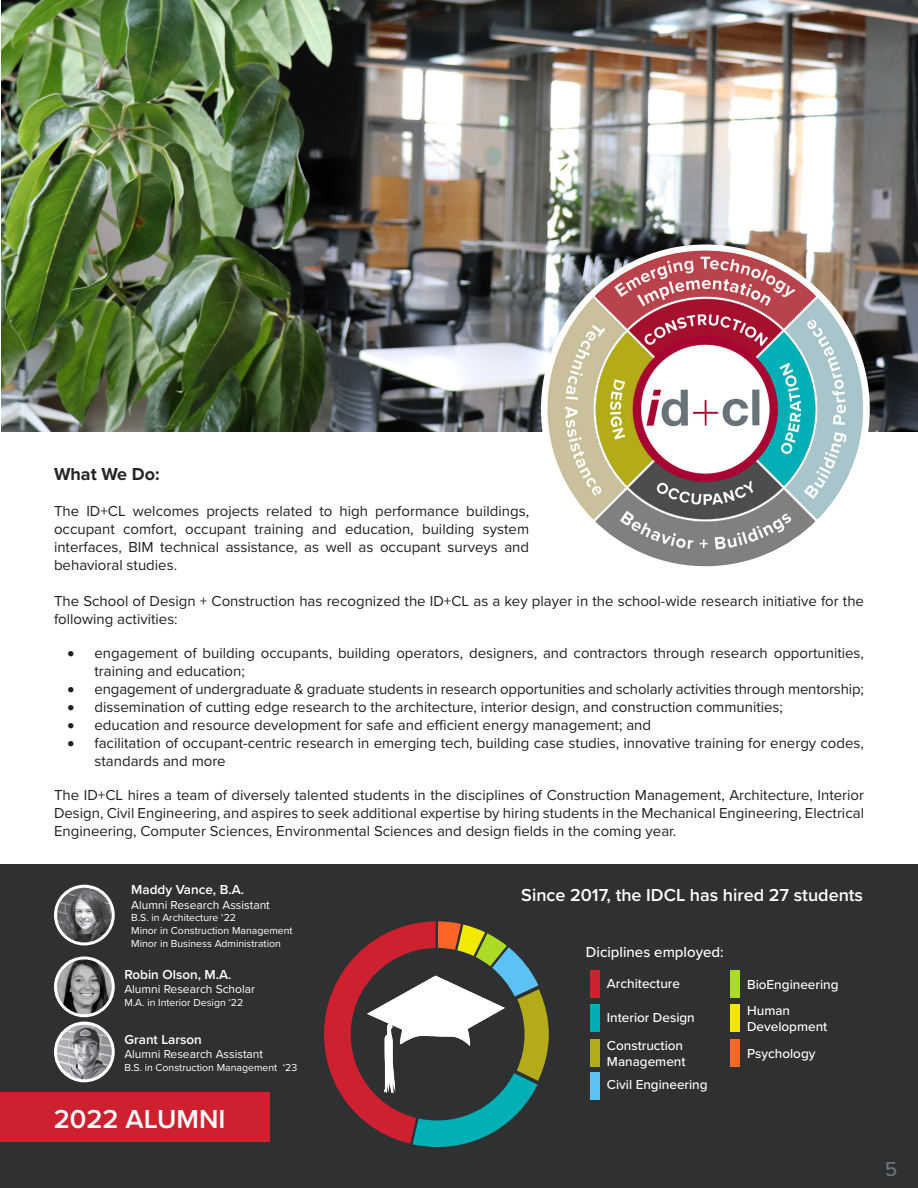
<style>
.page{position:relative;width:918px;height:1188px;background:#fff}
.page>*{position:absolute;margin:0;border:0;box-sizing:border-box;transform-origin:0 0}
.IDCL_Emphasis_3{font:600 27px "Proxima Nova";color:#fff}
.t1{font:500 21px "Proxima Nova";color:#687379}
.t2{font:600 18px "Proxima Nova";color:#fff}
.IDCL_Heading_2{font:700 18px "Proxima Nova";color:#262626}
.IDCL_Body_text{font:15px/18px "Proxima Nova";color:#231f20}
.t3{font:500 15px "Proxima Nova";color:#fff}
.t4{font:500 13.5px/16.2px "Proxima Nova";color:#fff}
.IDCL_Small_NAMES{font:600 13.5px "Proxima Nova";color:#fff}
.IDCL_Small_NAMES-2{font:12px "Proxima Nova";color:#fff}
.IDCL_Small_NAMES-3{font:10.5px "Proxima Nova";color:#fff}
</style>
<div class="page">
<div style="left:0;top:865px;width:918px;height:323px;background:#2e3031"></div>
<svg style="left:324px;top:921px;width:224px;height:226px"></svg>
<div style="left:0;top:1092px;width:270px;height:49px;background:#cf202f"></div>
<img style="left:367px;top:976px;width:139px;height:116px">
<div style="left:730px;top:1039px;width:10px;height:27px;background:#ff6727"></div>
<div style="left:590px;top:1039px;width:10px;height:27px;background:#b2ad15"></div>
<div style="left:730px;top:970px;width:10px;height:28px;background:#aadc24"></div>
<div style="left:590px;top:970px;width:10px;height:28px;background:#cf202f"></div>
<div style="left:590px;top:1072px;width:10px;height:28px;background:#5bc3f5"></div>
<div style="left:730px;top:1004px;width:10px;height:28px;background:#f3e700"></div>
<div style="left:590px;top:1004px;width:10px;height:28px;background:#00aeb6"></div>
<img style="left:56px;top:958px;width:57px;height:58px">
<div style="left:54px;top:957px;width:61px;height:60px;border:3px solid #fff;border-radius:50%"></div>
<img style="left:56px;top:1023px;width:56px;height:58px">
<div style="left:54px;top:1022px;width:61px;height:60px;border:3px solid #fff;border-radius:50%"></div>
<img style="left:56px;top:886px;width:57px;height:58px">
<div style="left:54px;top:885px;width:61px;height:60px;border:3px solid #fff;border-radius:50%"></div>
<img style="left:2px;top:0;width:916px;height:432px">
<div style="left:541px;top:245px;width:329px;height:328px;background:#fff;border-radius:50%"></div>
<img style="left:547px;top:251px;width:316px;height:315px;border-radius:158px">
<p class="IDCL_Heading_2" style="left:54px;top:460px;width:107px">What We Do:</p>
<p class="IDCL_Body_text" style="left:54px;top:502px;width:477px;text-align:justify">The ID+CL welcomes projects related to high performance buildings, occupant comfort, occupant training and education, building system interfaces, BIM technical assistance, as well as occupant surveys and behavioral studies.</p>
<p class="IDCL_Body_text" style="left:54px;top:592px;width:812px">The School of Design + Construction has recognized the ID+CL as a key player in the school-wide research initiative for the following activities:</p>
<p class="IDCL_Body_text" style="left:94px;top:643px;width:771px;text-indent:-27px">• engagement of building occupants, building operators, designers, and contractors through research opportunities, training and education;</p>
<p class="IDCL_Body_text" style="left:68px;top:679px;width:798px">• engagement of undergraduate &amp; graduate students in research opportunities and scholarly activities through mentorship;</p>
<p class="IDCL_Body_text" style="left:68px;top:697px;width:717px">• dissemination of cutting edge research to the architecture, interior design, and construction communities;</p>
<p class="IDCL_Body_text" style="left:68px;top:715px;width:585px">• education and resource development for safe and efficient energy management; and</p>
<p class="IDCL_Body_text" style="left:94px;top:733px;width:771px;text-indent:-27px">• facilitation of occupant-centric research in emerging tech, building case studies, innovative training for energy codes, standards and more</p>
<p class="IDCL_Body_text" style="left:54px;top:785px;width:812px;text-align:justify">The ID+CL hires a team of diversely talented students in the disciplines of Construction Management, Architecture, Interior Design, Civil Engineering, and aspires to seek additional expertise by hiring students in the Mechanical Engineering, Electrical Engineering, Computer Sciences, Environmental Sciences and design fields in the coming year.</p>
<p class="IDCL_Small_NAMES" style="left:131px;top:880px;width:114px">Maddy Vance, B.A.</p>
<p class="IDCL_Small_NAMES-2" style="left:131px;top:896px;width:140px">Alumni Research Assistant</p>
<p class="IDCL_Small_NAMES-3" style="left:131px;top:910px;width:106px">B.S. in Architecture ‘22</p>
<p class="IDCL_Small_NAMES-3" style="left:131px;top:923px;width:163px">Minor in Construction Management</p>
<p class="IDCL_Small_NAMES-3" style="left:131px;top:935px;width:151px">Minor in Business Administration</p>
<p class="IDCL_Small_NAMES" style="left:124px;top:964px;width:109px">Robin Olson, M.A.</p>
<p class="IDCL_Small_NAMES-2" style="left:124px;top:980px;width:132px">Alumni Research Scholar</p>
<p class="IDCL_Small_NAMES-3" style="left:124px;top:994px;width:120px">M.A. in Interior Design ‘22</p>
<p class="IDCL_Small_NAMES" style="left:124px;top:1029px;width:79px">Grant Larson</p>
<p class="IDCL_Small_NAMES-2" style="left:124px;top:1045px;width:140px">Alumni Research Assistant</p>
<p class="IDCL_Small_NAMES-3" style="left:124px;top:1060px;width:174px">B.S. in Construction Management ‘23</p>
<p class="IDCL_Emphasis_3" style="left:54px;top:1099px;width:173px">2022 ALUMNI</p>
<p class="t2" style="left:521px;top:881px;width:343px">Since 2017, the IDCL has hired 27 students</p>
<p class="t3" style="left:586px;top:941px;width:139px">Diciplines employed:</p>
<p class="t4" style="left:607px;top:975px;width:75px">Architecture</p>
<p class="t4" style="left:607px;top:1009px;width:89px">Interior Design</p>
<p class="t4" style="left:607px;top:1037px;width:80px">Construction<br>Management</p>
<p class="t4" style="left:607px;top:1075px;width:102px">Civil Engineering</p>
<p class="t4" style="left:747px;top:976px;width:93px">BioEngineering</p>
<p class="t4" style="left:747px;top:1002px;width:45px">Human</p>
<p class="t4" style="left:747px;top:1018px;width:82px">Development</p>
<p class="t4" style="left:747px;top:1045px;width:70px">Psychology</p>
<p class="t1" style="left:885px;top:1153px;width:14px">5</p>
</div>
